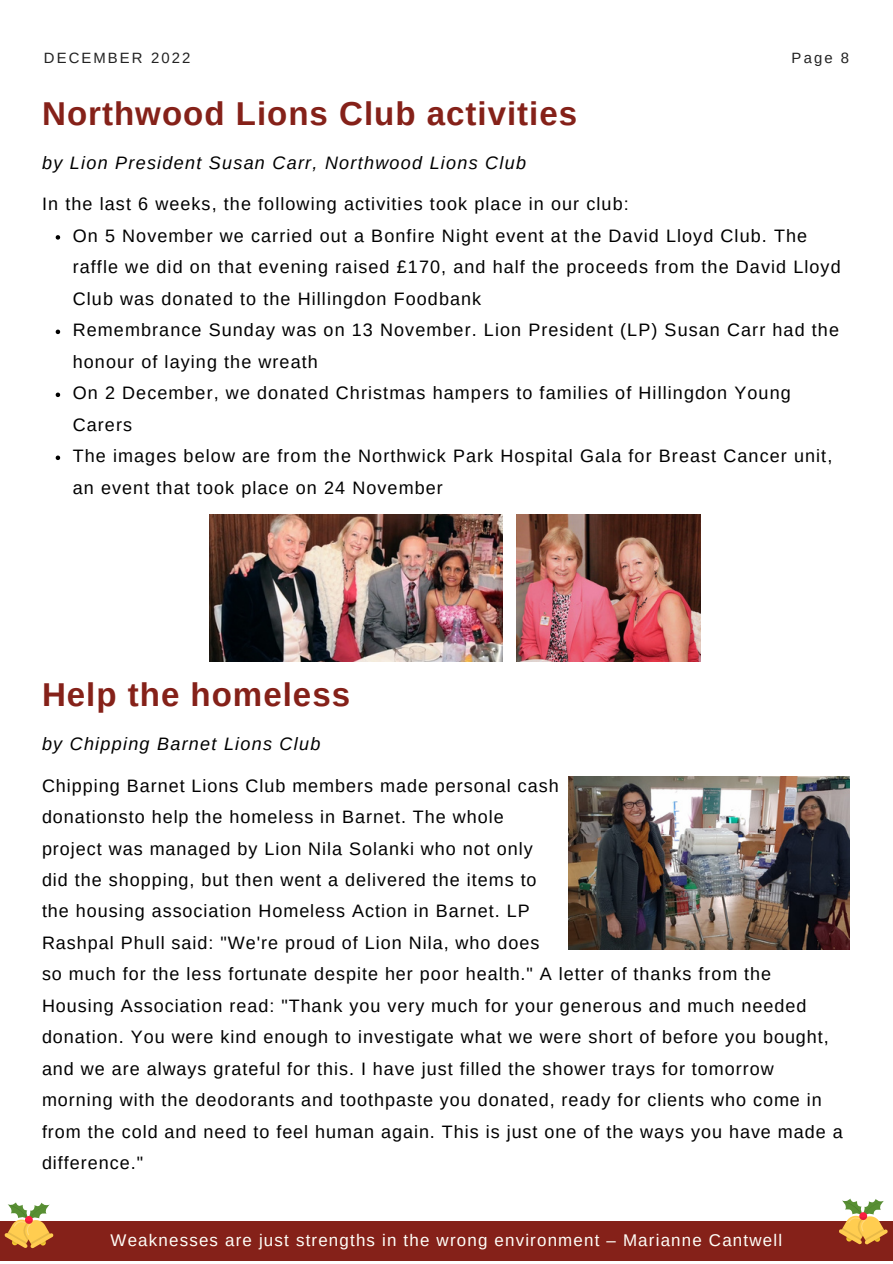
<style>
.page{position:relative;width:893px;height:1264px;background:#fff}
.page>*{position:absolute;margin:0;border:0;box-sizing:border-box;transform-origin:0 0}
.t1{font:700 33px "Arimo";letter-spacing:.03em;color:#852119}
.t2{font:18px/31.5px "Arimo";letter-spacing:.055em;color:#000}
.t3{font:italic 18px "Arimo";letter-spacing:.07em;color:#000}
.t4{font:16.95px "Arimo";letter-spacing:.07em;color:#fffff9}
.t5{font:14.85px "Arimo";letter-spacing:.14em;color:#222}
</style>
<div class="page">
<div style="left:0;top:1221px;width:892px;height:39px;background:#852119"></div>
<img style="left:210px;top:514px;width:292px;height:147px">
<img style="left:516px;top:514px;width:184px;height:147px">
<svg style="left:56px;top:235px;width:4px;height:5px"></svg>
<svg style="left:56px;top:329px;width:4px;height:5px"></svg>
<svg style="left:56px;top:392px;width:4px;height:5px"></svg>
<svg style="left:56px;top:455px;width:4px;height:5px"></svg>
<img style="left:568px;top:776px;width:281px;height:173px">
<svg style="left:839px;top:1198px;width:48px;height:46px"></svg>
<svg style="left:4px;top:1202px;width:50px;height:46px"></svg>
<p class="t5" style="left:44px;top:50px;width:148px">DECEMBER 2022</p>
<p class="t5" style="left:791px;top:50px;width:59px">Page 8</p>
<h1 class="t1" style="left:42px;top:95px;width:536px">Northwood Lions Club activities</h1>
<p class="t3" style="left:42px;top:153px;width:485px">by Lion President Susan Carr, Northwood Lions Club</p>
<p class="t2" style="left:42px;top:188px;width:588px">In the last 6 weeks, the following activities took place in our club:</p>
<p class="t2" style="left:73px;top:220px;width:769px">On 5 November we carried out a Bonfire Night event at the David Lloyd Club. The raffle we did on that evening raised £170, and half the proceeds from the David Lloyd Club was donated to the Hillingdon Foodbank<br>Remembrance Sunday was on 13 November. Lion President (LP) Susan Carr had the honour of laying the wreath<br>On 2 December, we donated Christmas hampers to families of Hillingdon Young Carers<br>The images below are from the Northwick Park Hospital Gala for Breast Cancer unit, an event that took place on 24 November</p>
<h1 class="t1" style="left:42px;top:676px;width:309px">Help the homeless</h1>
<p class="t3" style="left:42px;top:734px;width:280px">by Chipping Barnet Lions Club</p>
<p class="t2" style="left:42px;top:769px;width:802px">Chipping Barnet Lions Club members made personal cash<br>donationsto help the homeless in Barnet. The whole<br>project was managed by Lion Nila Solanki who not only<br>did the shopping, but then went a delivered the items to<br>the housing association Homeless Action in Barnet. LP<br>Rashpal Phull said: "We're proud of Lion Nila, who does<br>so much for the less fortunate despite her poor health." A letter of thanks from the Housing Association read: "Thank you very much for your generous and much needed donation. You were kind enough to investigate what we were short of before you bought, and we are always grateful for this. I have just filled the shower trays for tomorrow morning with the deodorants and toothpaste you donated, ready for clients who come in from the cold and need to feel human again. This is just one of the ways you have made a difference."</p>
<p class="t4" style="left:110px;top:1230px;width:673px">Weaknesses are just strengths in the wrong environment – Marianne Cantwell</p>
</div>
